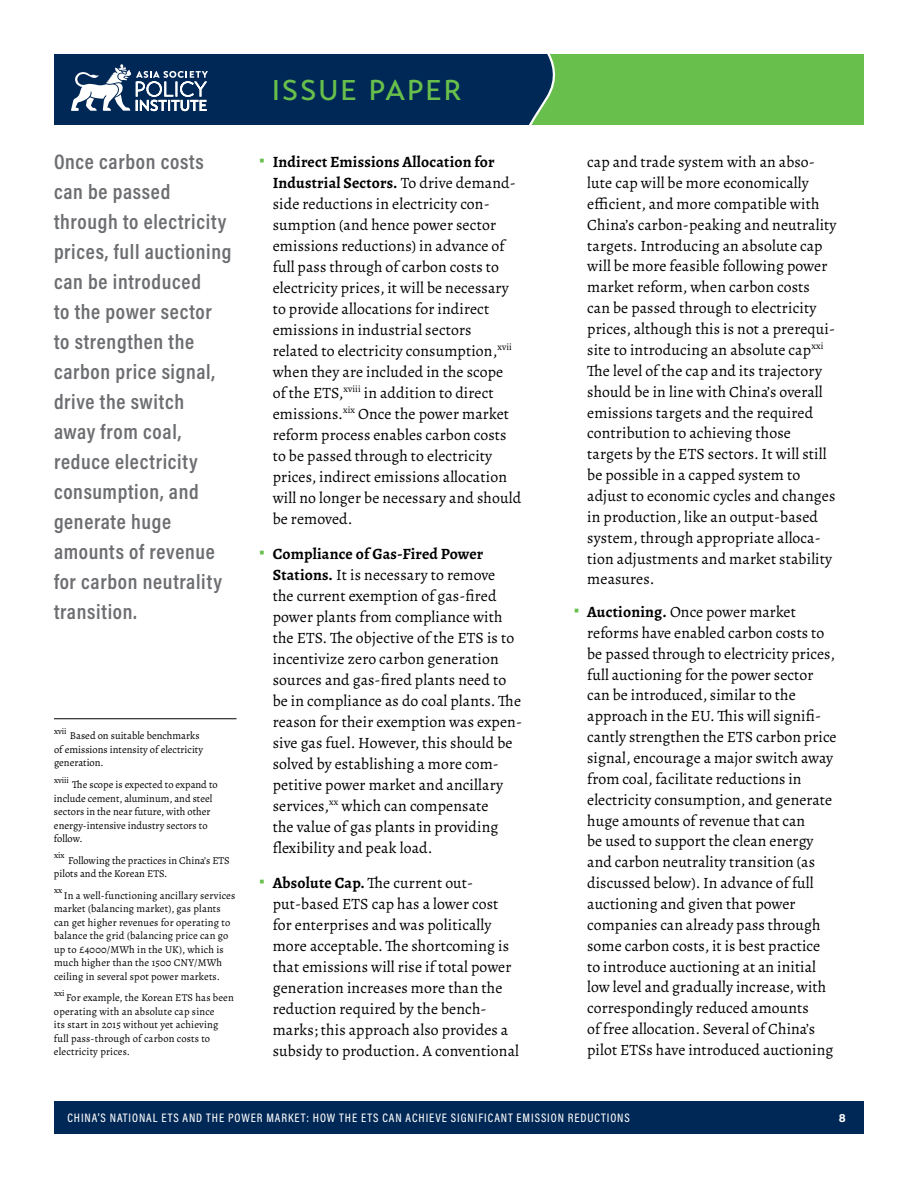
<style>
.page{position:relative;width:918px;height:1188px;background:#fff}
.page>*{position:absolute;margin:0;border:0;box-sizing:border-box;transform-origin:0 0}
.t1{font:500 28.5px "Transat Text";letter-spacing:.065em;color:#68bf4b}
.t2{font:600 21.15px/30px "Acumin Pro Cond";letter-spacing:.03em;color:#6d6e71}
.t3{font:15.75px/20.9px "Alegreya";letter-spacing:.01em;color:#000}
.t4{font:500 12.3px "Acumin Pro Cond";letter-spacing:.075em;color:#fff}
.t5{font:700 12px "Acumin Pro";color:#fff}
.t6{font:10.5px/13.5px "Alegreya";letter-spacing:.015em;color:#000}
.t7{font:8.7px "Alegreya";letter-spacing:-.01em;color:#000}
.s1{font-family:"Acumin Pro Cond";font-weight:700;font-size:21px;color:#68bf4b}
.s2{font-weight:700}
</style>
<div class="page">
<div style="left:472px;top:54px;width:392px;height:71px;background:#68bf4b"></div>
<div style="left:54px;top:1102px;width:810px;height:32px;background:#002856"></div>
<svg style="left:515px;top:54px;width:41px;height:71px"></svg>
<div style="left:54px;top:54px;width:461px;height:71px;background:#002856"></div>
<svg style="left:71px;top:64px;width:137px;height:48px"></svg>
<hr style="left:54px;top:719px;width:183px;height:1px;background:#000">
<p class="t2" style="left:54px;top:146px;width:179px">Once carbon costs can be passed through to electricity prices, full auctioning can be introduced<br>to the power sector to strengthen the carbon price signal, drive the switch<br>away from coal, reduce electricity consumption, and generate huge amounts of revenue for carbon neutrality transition.</p>
<p class="t7" style="left:54px;top:726px;width:14px">xvii</p>
<p class="t6" style="left:54px;top:729px;width:151px;text-indent:16px">Based on suitable benchmarks of emissions intensity of electricity generation.</p>
<p class="t7" style="left:54px;top:774px;width:17px">xviii</p>
<p class="t6" style="left:54px;top:778px;width:165px;text-indent:18px">The scope is expected to expand to include cement, aluminum, and steel sectors in the near future, with other energy-intensive industry sectors to follow.</p>
<p class="t7" style="left:54px;top:850px;width:12px">xix</p>
<p class="t6" style="left:54px;top:853px;width:177px;text-indent:14px">Following the practices in China’s ETS pilots and the Korean ETS.</p>
<p class="t7" style="left:54px;top:885px;width:10px">xx</p>
<p class="t6" style="left:54px;top:888px;width:183px;text-indent:10px">In a well-functioning ancillary services market (balancing market), gas plants can get higher revenues for operating to balance the grid (balancing price can go up to £4000/MWh in the UK), which is much higher than the 1500 CNY/MWh ceiling in several spot power markets.</p>
<p class="t7" style="left:54px;top:988px;width:12px">xxi</p>
<p class="t6" style="left:54px;top:991px;width:181px;text-indent:12px">For example, the Korean ETS has been operating with an absolute cap since<br>its start in 2015 without yet achieving full pass-through of carbon costs to electricity prices.</p>
<h1 class="t1" style="left:272px;top:73px;width:191px">ISSUE PAPER</h1>
<p class="t3" style="left:273px;top:151px;width:250px;text-indent:-13px"><span class="s1">•</span> <span class="s2">Indirect Emissions Allocation for Industrial Sectors.</span> To drive demand&shy;side reductions in electricity con&shy;sumption (and hence power sector emissions reductions) in advance of full pass through of carbon costs to electricity prices, it will be necessary to provide allocations for indirect emissions in industrial sectors related to electricity consumption,<sup>xvii </sup>when they are included in the scope<br>of the ETS,<sup>xviii</sup> in addition to direct emissions.<sup>xix</sup> Once the power market reform process enables carbon costs to be passed through to electricity prices, indirect emissions allocation will no longer be necessary and should be removed.</p>
<p class="t3" style="left:273px;top:543px;width:251px;text-indent:-13px"><span class="s1">•</span> <span class="s2">Compliance of Gas-Fired Power Stations.</span> It is necessary to remove<br>the current exemption of gas-fired power plants from compliance with the ETS. The objective of the ETS is to incentivize zero carbon generation sources and gas-fired plants need to be in compliance as do coal plants. The reason for their exemption was expen&shy;sive gas fuel. However, this should be solved by establishing a more com&shy;petitive power market and ancillary services,<sup>xx</sup> which can compensate<br>the value of gas plants in providing flexibility and peak load.</p>
<p class="t3" style="left:273px;top:873px;width:248px;text-indent:-14px"><span class="s1">•</span> <span class="s2">Absolute Cap.</span> The current out&shy;put-based ETS cap has a lower cost for enterprises and was politically more acceptable. The shortcoming is that emissions will rise if total power generation increases more than the reduction required by the bench&shy;marks; this approach also provides a subsidy to production. A conventional</p>
<p class="t3" style="left:587px;top:151px;width:251px">cap and trade system with an abso&shy;lute cap will be more economically efficient, and more compatible with China’s carbon-peaking and neutrality targets. Introducing an absolute cap will be more feasible following power market reform, when carbon costs<br>can be passed through to electricity prices, although this is not a prerequi&shy;site to introducing an absolute cap<sup>xxi </sup>The level of the cap and its trajectory should be in line with China’s overall emissions targets and the required contribution to achieving those targets by the ETS sectors. It will still be possible in a capped system to adjust to economic cycles and changes in production, like an output-based system, through appropriate alloca&shy;tion adjustments and market stability measures.</p>
<p class="t3" style="left:587px;top:601px;width:251px;text-indent:-14px"><span class="s1">•</span> <span class="s2">Auctioning.</span> Once power market reforms have enabled carbon costs to be passed through to electricity prices, full auctioning for the power sector can be introduced, similar to the approach in the EU. This will signifi&shy;cantly strengthen the ETS carbon price signal, encourage a major switch away from coal, facilitate reductions in electricity consumption, and generate huge amounts of revenue that can<br>be used to support the clean energy and carbon neutrality transition (as discussed below). In advance of full auctioning and given that power companies can already pass through some carbon costs, it is best practice to introduce auctioning at an initial low level and gradually increase, with correspondingly reduced amounts<br>of free allocation. Several of China’s pilot ETSs have introduced auctioning</p>
<p class="t4" style="left:68px;top:1110px;width:564px">CHINA’S NATIONAL ETS AND THE POWER MARKET: HOW THE ETS CAN ACHIEVE SIGNIFICANT EMISSION REDUCTIONS</p>
<p class="t5" style="left:839px;top:1109px;width:9px">8</p>
</div>
